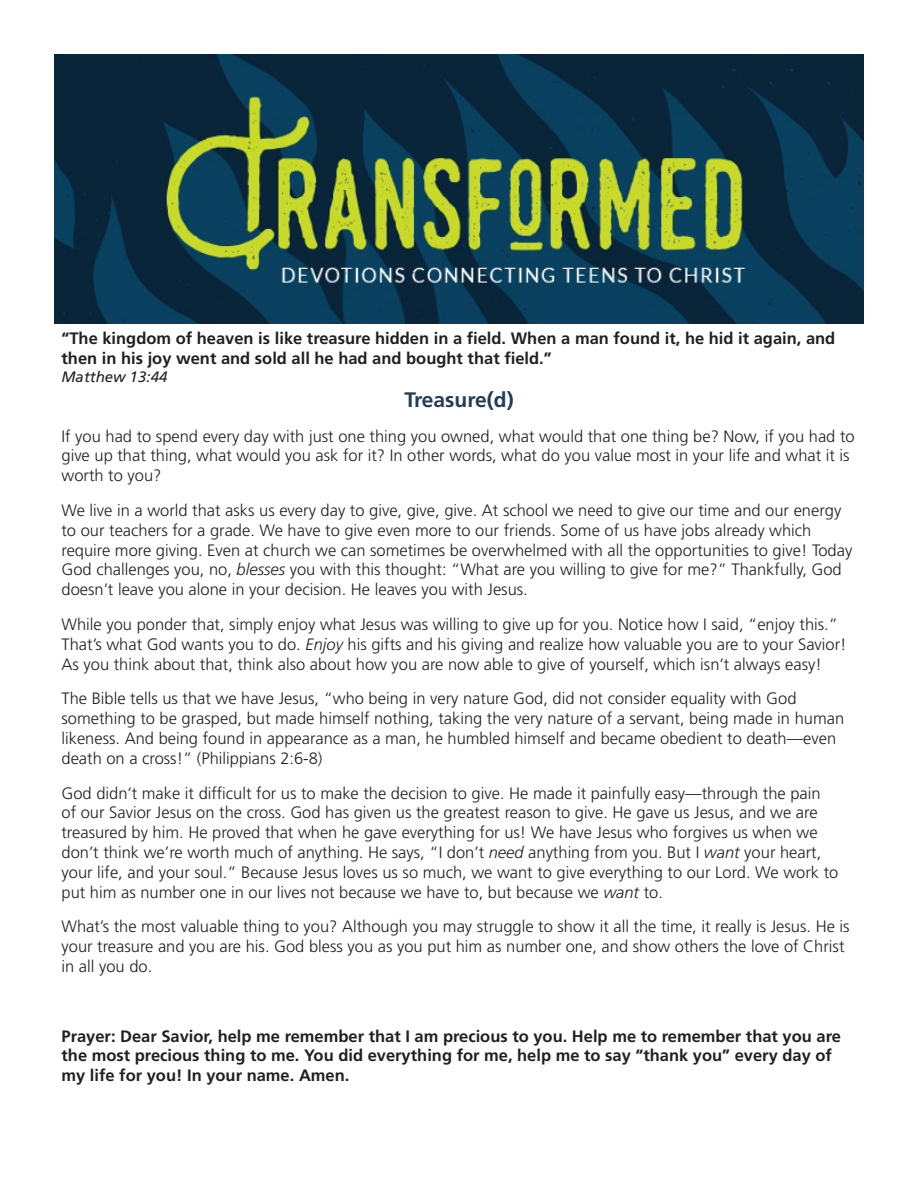
<style>
.page{position:relative;width:918px;height:1188px;background:#fff}
.page>*{position:absolute;margin:0;border:0;box-sizing:border-box;transform-origin:0 0}
.t1{font:700 21px "Frutiger LT Std";color:#243d57}
.body_copy{font:300 16.5px/19.8px "Frutiger LT Std";color:#231f20}
.body_copy-2{font:700 16.5px/19.8px "Frutiger LT Std";color:#231f20}
.Scripture_text{font:700 16.5px/19.8px "Frutiger LT Std";color:#231f20}
.Scripture_reference{font:italic 15px "Frutiger LT Std";color:#231f20}
.s1{font-style:italic}
</style>
<div class="page">
<img style="left:54px;top:54px;width:810px;height:270px">
<p class="Scripture_text" style="left:62px;top:328px;width:775px">“The kingdom of heaven is like treasure hidden in a field. When a man found it, he hid it again, and then in his joy went and sold all he had and bought that field.”</p>
<p class="Scripture_reference" style="left:62px;top:368px;width:107px">Matthew 13:44</p>
<p class="t1" style="left:404px;top:387px;width:111px">Treasure(d)</p>
<p class="body_copy" style="left:62px;top:426px;width:795px">If you had to spend every day with just one thing you owned, what would that one thing be? Now, if you had to give up that thing, what would you ask for it? In other words, what do you value most in your life and what it is worth to you?</p>
<p class="body_copy" style="left:62px;top:501px;width:792px">We live in a world that asks us every day to give, give, give. At school we need to give our time and our energy to our teachers for a grade. We have to give even more to our friends. Some of us have jobs already which require more giving. Even at church we can sometimes be overwhelmed with all the opportunities to give! Today God challenges you, no, <span class="s1">blesses</span> you with this thought: “What are you willing to give for me?” Thankfully, God doesn’t leave you alone in your decision. He leaves you with Jesus.</p>
<p class="body_copy" style="left:62px;top:615px;width:787px">While you ponder that, simply enjoy what Jesus was willing to give up for you. Notice how I said, “enjoy this.”<br>That’s what God wants you to do. <span class="s1">Enjoy</span> his gifts and his giving and realize how valuable you are to your Savior!<br>As you think about that, think also about how you are now able to give of yourself, which isn’t always easy!</p>
<p class="body_copy" style="left:62px;top:689px;width:784px">The Bible tells us that we have Jesus, “who being in very nature God, did not consider equality with God something to be grasped, but made himself nothing, taking the very nature of a servant, being made in human likeness. And being found in appearance as a man, he humbled himself and became obedient to death—even death on a cross!” (Philippians 2:6-8)</p>
<p class="body_copy" style="left:62px;top:783px;width:778px">God didn’t make it difficult for us to make the decision to give. He made it painfully easy—through the pain of our Savior Jesus on the cross. God has given us the greatest reason to give. He gave us Jesus, and we are treasured by him. He proved that when he gave everything for us! We have Jesus who forgives us when we don’t think we’re worth much of anything. He says, “I don’t <span class="s1">need</span> anything from you. But I <span class="s1">want</span> your heart, your life, and your soul.” Because Jesus loves us so much, we want to give everything to our Lord. We work to put him as number one in our lives not because we have to, but because we <span class="s1">want</span> to.</p>
<p class="body_copy" style="left:62px;top:917px;width:790px">What’s the most valuable thing to you? Although you may struggle to show it all the time, it really is Jesus. He is your treasure and you are his. God bless you as you put him as number one, and show others the love of Christ in all you do.</p>
<p class="body_copy-2" style="left:62px;top:1026px;width:781px">Prayer: Dear Savior, help me remember that I am precious to you. Help me to remember that you are the most precious thing to me. You did everything for me, help me to say “thank you” every day of my life for you! In your name. Amen.</p>
</div>
